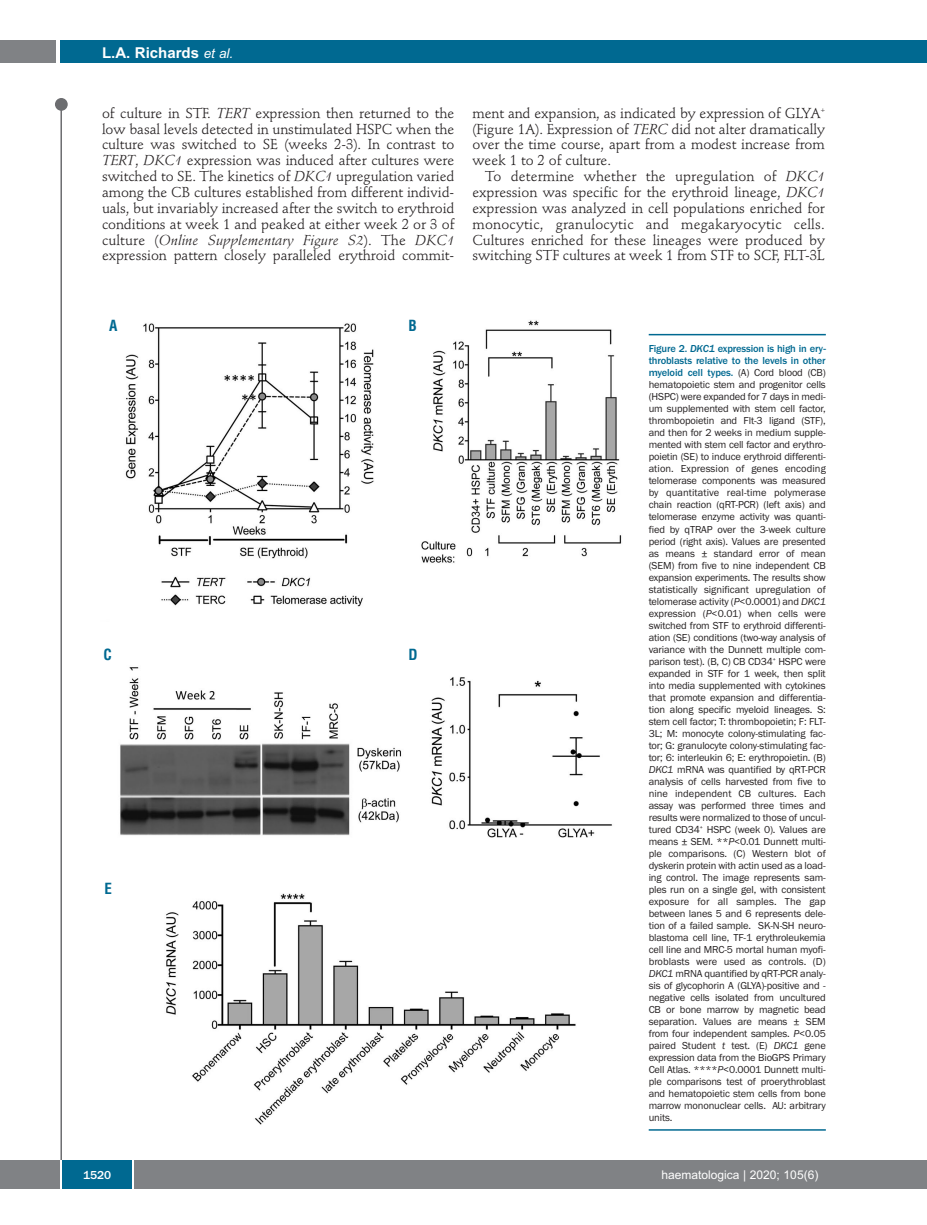
<style>
.page{position:relative;width:927px;height:1225px;background:#fff}
.page>*{position:absolute;margin:0;border:0;box-sizing:border-box;transform-origin:0 0}
.t1{font:700 15px "Arial";color:#fff}
.t2{font:700 condensed 15px "Helvetica";color:#006991}
.t3{font:14.25px/15.9px "Stempel Schneidler";letter-spacing:-.005em;color:#231f20;text-align:justify}
.t4{font:12px "Arial";color:#fff}
.t5{font:500 12px "Franklin Gothic";color:#fff}
.t6{font:10.5px/12px "Franklin Gothic";letter-spacing:-.015em;color:#231f20;text-align:justify}
.s1{font-weight:400;font-style:italic;font-size:13.5px}
.s2{font-style:italic}
.s3{font-weight:500;color:#006991}
.s4{font-weight:500;font-style:italic;color:#006991}
</style>
<div class="page">
<div style="left:911px;top:40px;width:16px;height:22px;background:#006991"></div>
<div style="left:910px;top:1160px;width:17px;height:28px;background:#808285"></div>
<div style="left:55px;top:98px;width:13px;height:13px;background:#6c6d70;border-radius:50%"></div>
<hr style="left:60px;top:101px;width:2px;height:1061px;background:#6c6d70">
<div style="left:60px;top:40px;width:852px;height:22px;background:#006991"></div>
<div style="left:0;top:40px;width:56px;height:22px;background:#808285"></div>
<div style="left:0;top:1160px;width:911px;height:28px;background:#808285"></div>
<div style="left:62px;top:1160px;width:71px;height:28px;background:#006991"></div>
<hr style="left:60px;top:1160px;width:2px;height:28px;background:#fff">
<svg style="left:133px;top:1160px;width:1px;height:28px"></svg>
<img style="left:120px;top:320px;width:502px;height:805px">
<hr style="left:649px;top:334px;width:177px;height:1px;background:#006991">
<hr style="left:649px;top:1129px;width:177px;height:1px;background:#006991">
<h1 class="t1" style="left:102px;top:44px;width:133px">L.A. Richards <span class="s1">et al.</span></h1>
<p class="t3" style="left:102px;top:106px;width:354px">of culture in STF. <span class="s2">TERT</span> expression then returned to the low basal levels detected in unstimulated HSPC when the culture was switched to SE (weeks 2-3). In contrast to <span class="s2">TERT</span>, <span class="s2">DKC1</span> expression was induced after cultures were switched to SE. The kinetics of <span class="s2">DKC1</span> upregulation varied among the CB cultures established from different individ&shy;uals, but invariably increased after the switch to erythroid conditions at week 1 and peaked at either week 2 or 3 of culture (<span class="s2">Online Supplementary Figure S2</span>). The <span class="s2">DKC1 </span>expression pattern closely paralleled erythroid commit-</p>
<h2 class="t3" style="left:472px;top:106px;width:354px">ment and expansion, as indicated by expression of GLYA<sup>+ </sup>(Figure 1A). Expression of <span class="s2">TERC</span> did not alter dramatically over the time course, apart from a modest increase from week 1 to 2 of culture.</h2>
<p class="t3" style="left:472px;top:170px;width:354px;text-indent:13px">To determine whether the upregulation of <span class="s2">DKC1 </span>expression was specific for the erythroid lineage, <span class="s2">DKC1 </span>expression was analyzed in cell populations enriched for monocytic, granulocytic and megakaryocytic cells.<br>Cultures enriched for these lineages were produced by switching STF cultures at week 1 from STF to SCF, FLT-3L</p>
<h1 class="t2" style="left:109px;top:317px;width:10px">A</h1>
<h1 class="t2" style="left:408px;top:317px;width:10px">B</h1>
<h1 class="t2" style="left:104px;top:645px;width:10px">C</h1>
<h1 class="t2" style="left:408px;top:645px;width:11px">D</h1>
<h1 class="t2" style="left:105px;top:880px;width:9px">E</h1>
<p class="t6" style="left:649px;top:343px;width:179px"><span class="s3">Figure 2.</span> <span class="s4">DKC1</span> <span class="s3">expression is high in ery&shy;throblasts relative to the levels in other myeloid cell types.</span> (A) Cord blood (CB) hematopoietic stem and progenitor cells (HSPC) were expanded for 7 days in medi&shy;um supplemented with stem cell factor, thrombopoietin and Flt-3 ligand (STF), and then for 2 weeks in medium supple&shy;mented with stem cell factor and erythro&shy;poietin (SE) to induce erythroid differenti&shy;ation. Expression of genes encoding telomerase components was measured by quantitative real-time polymerase chain reaction (qRT-PCR) (left axis) and telomerase enzyme activity was quanti&shy;fied by qTRAP over the 3-week culture period (right axis). Values are presented as means ± standard error of mean (SEM) from five to nine independent CB expansion experiments. The results show statistically significant upregulation of telomerase activity (<span class="s2">P</span>&lt;0.0001) and <span class="s2">DKC1 </span>expression (<span class="s2">P</span>&lt;0.01) when cells were switched from STF to erythroid differenti&shy;ation (SE) conditions (two-way analysis of variance with the Dunnett multiple com&shy;parison test). (B, C) CB CD34<sup>+</sup> HSPC were expanded in STF for 1 week, then split into media supplemented with cytokines that promote expansion and differentia&shy;tion along specific myeloid lineages. S: stem cell factor; T: thrombopoietin; F: FLT-3L; M: monocyte colony-stimulating fac&shy;tor; G: granulocyte colony-stimulating fac&shy;tor; 6: interleukin 6; E: erythropoietin. (B)<br><span class="s2">DKC1</span> mRNA was quantified by qRT-PCR analysis of cells harvested from five to nine independent CB cultures. Each assay was performed three times and results were normalized to those of uncul&shy;tured CD34<sup>+</sup> HSPC (week 0). Values are means ± SEM. **<span class="s2">P</span>&lt;0.01 Dunnett multi&shy;ple comparisons. (C) Western blot of dyskerin protein with actin used as a load&shy;ing control. The image represents sam&shy;ples run on a single gel, with consistent exposure for all samples. The gap between lanes 5 and 6 represents dele&shy;tion of a failed sample. SK-N-SH neuro - blastoma cell line, TF-1 erythroleukemia cell line and MRC-5 mortal human myofi&shy;broblasts were used as controls. (D)<br><span class="s2">DKC1</span> mRNA quantified by qRT-PCR analy&shy;sis of glycophorin A (GLYA)-positive and - negative cells isolated from uncultured CB or bone marrow by magnetic bead separation. Values are means ± SEM from four independent samples. <span class="s2">P</span>&lt;0.05 paired Student <span class="s2">t</span> test. (E) <span class="s2">DKC1</span> gene expression data from the BioGPS Primary Cell Atlas. ****<span class="s2">P</span>&lt;0.0001 Dunnett multi&shy;ple comparisons test of proerythroblast and hematopoietic stem cells from bone marrow mononuclear cells. AU: arbitrary units.</p>
<p class="t5" style="left:83px;top:1167px;width:30px">1520</p>
<p class="t4" style="left:661px;top:1167px;width:158px">haematologica | 2020; 105(6)</p>
</div>
